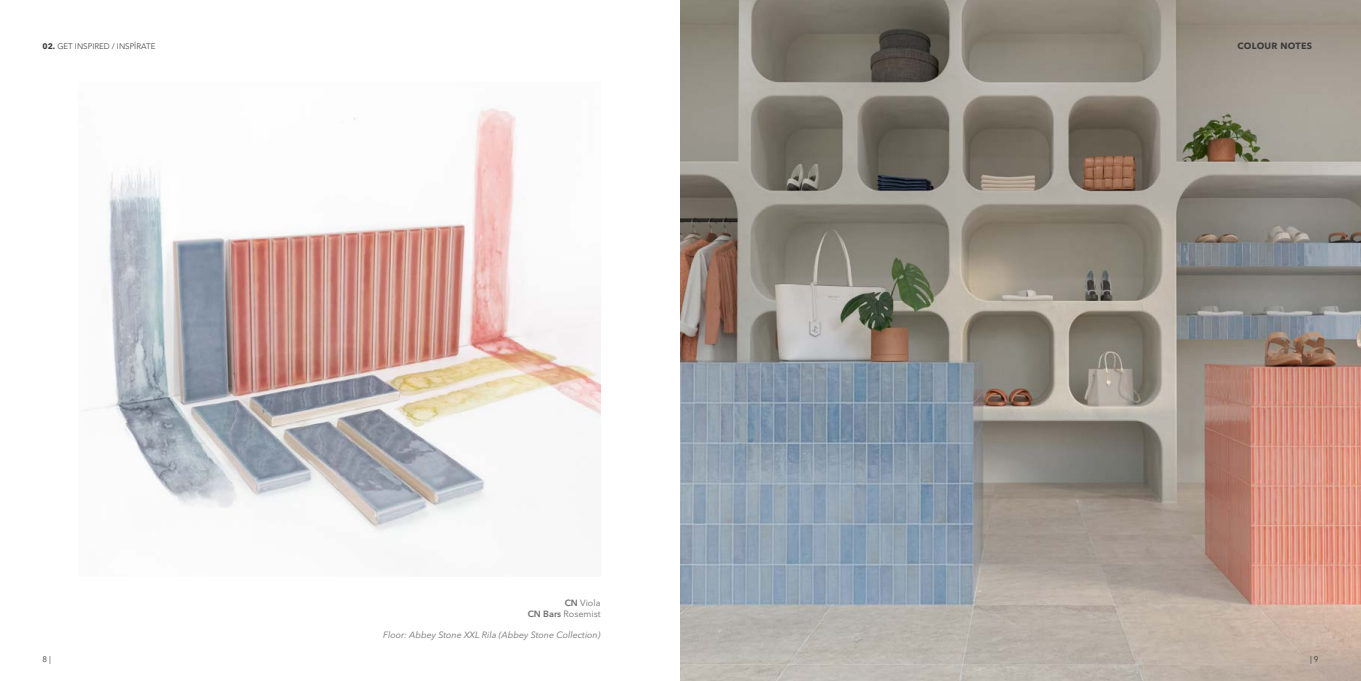
<style>
.page{position:relative;width:1361px;height:681px;background:#fff}
.page>*{position:absolute;margin:0;border:0;box-sizing:border-box;transform-origin:0 0}
.t1{font:italic 9px "Avenir Next LT Pro";color:#706f6f}
.t2{font:9px "Avenir Next LT Pro";color:#706f6f}
.t3{font:700 9px "Avenir Next LT Pro";letter-spacing:.035em;color:#3c3c3b}
.t4{font:300 8px "Avenir LT Std";color:#3c3c3b}
.t5{font:8px "Avenir Next LT Pro";color:#3a3938}
.s1{font-family:"Avenir Next LT Pro";font-weight:700}
.s2{font-weight:600}
</style>
<div class="page">
<img style="left:680px;top:0;width:681px;height:680px">
<img style="left:83px;top:108px;width:517px;height:425px">
<p class="t4" style="left:43px;top:41px;width:114px"><span class="s1">02.</span> GET INSPIRED / INSPÍRATE</p>
<p class="t3" style="left:1237px;top:41px;width:76px">COLOUR NOTES</p>
<p class="t2" style="left:565px;top:597px;width:37px"><span class="s2">CN</span> Viola</p>
<p class="t2" style="left:528px;top:608px;width:74px"><span class="s2">CN Bars</span> Rosemist</p>
<p class="t1" style="left:383px;top:629px;width:219px">Floor: Abbey Stone XXL Rila (Abbey Stone Collection)</p>
<p class="t5" style="left:43px;top:654px;width:10px">8 |</p>
<p class="t5" style="left:1310px;top:654px;width:10px">| 9</p>
</div>
